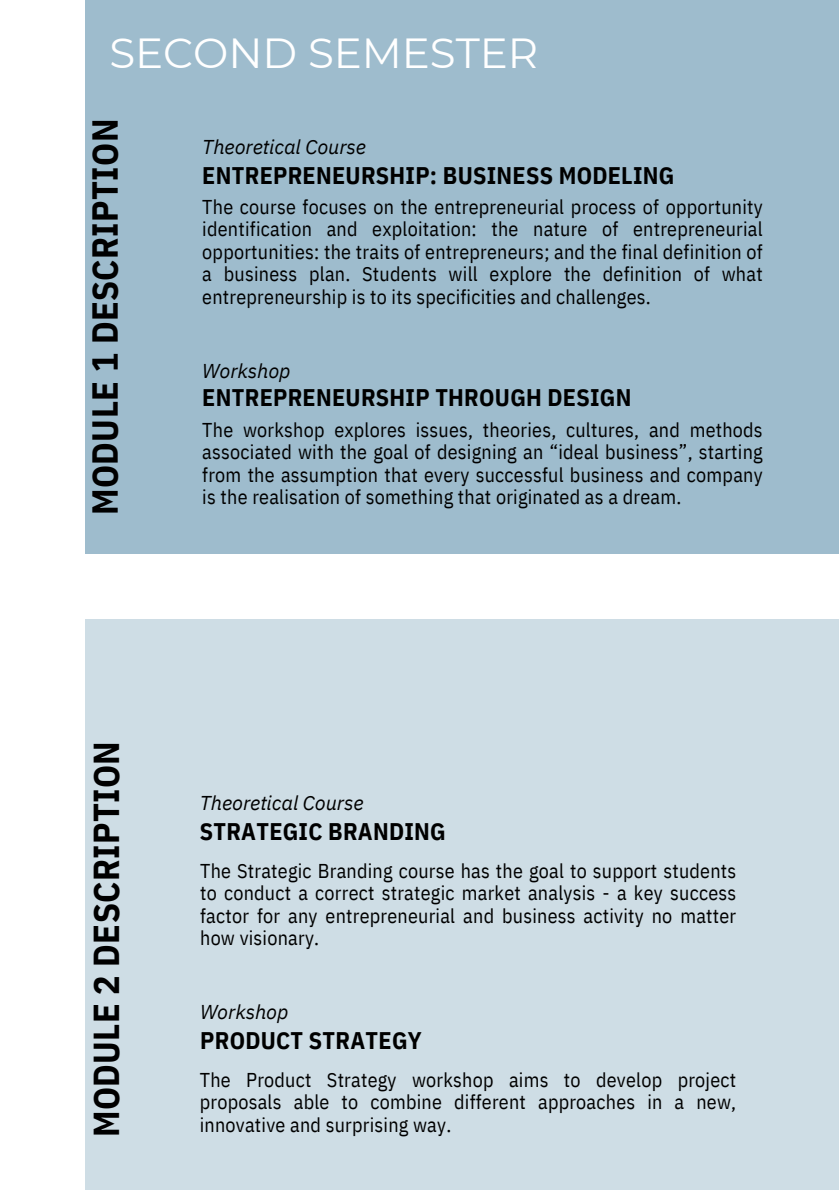
<style>
.page{position:relative;width:839px;height:1191px;background:#fff}
.page>*{position:absolute;margin:0;border:0;box-sizing:border-box;transform-origin:0 0}
.t1{font:42px "Montserrat";color:#fff}
.t2{font:700 36px "IBM Plex Sans Cond";letter-spacing:.01em;color:#000}
.t3{font:700 24px "IBM Plex Sans Cond";letter-spacing:.01em;color:#000}
.t4{font:20px/22.4px "IBM Plex Sans Cond";letter-spacing:.01em;color:#000;text-align:justify}
.t5{font:italic 20px "IBM Plex Sans";letter-spacing:-.005em;color:#000}
</style>
<div class="page">
<div style="left:85px;top:0;width:753px;height:553px;background:#9ebccd"></div>
<div style="left:85px;top:619px;width:753px;height:571px;background:#cedde5"></div>
<p class="t1" style="left:109px;top:28px;width:430px">SECOND SEMESTER</p>
<p class="t2" style="left:81px;top:515px;width:398px;rotate:-90deg">MODULE 1 DESCRIPTION</p>
<h3 class="t5" style="left:202px;top:134px;width:165px">Theoretical Course</h3>
<h3 class="t3" style="left:202px;top:160px;width:473px">ENTREPRENEURSHIP: BUSINESS MODELING</h3>
<h3 class="t4" style="left:202px;top:195px;width:562px">The course focuses on the entrepreneurial process of opportunity identification and exploitation: the nature of entrepreneurial opportunities: the traits of entrepreneurs; and the final definition of a business plan. Students will explore the definition of what entrepreneurship is to its specificities and challenges.</h3>
<h2 class="t5" style="left:202px;top:357px;width:90px">Workshop</h2>
<h2 class="t3" style="left:202px;top:382px;width:430px">ENTREPRENEURSHIP THROUGH DESIGN</h2>
<h2 class="t4" style="left:202px;top:418px;width:562px">The workshop explores issues, theories, cultures, and methods associated with the goal of designing an “ideal business”, starting from the assumption that every successful business and company is the realisation of something that originated as a dream.</h2>
<p class="t2" style="left:82px;top:1137px;width:398px;rotate:-90deg">MODULE 2 DESCRIPTION</p>
<p class="t5" style="left:200px;top:790px;width:165px">Theoretical Course</p>
<h3 class="t3" style="left:200px;top:816px;width:247px">STRATEGIC BRANDING</h3>
<p class="t4" style="left:200px;top:859px;width:537px">The Strategic Branding course has the goal to support students to conduct a correct strategic market analysis - a key success factor for any entrepreneurial and business activity no matter how visionary.</p>
<h1 class="t5" style="left:200px;top:999px;width:90px">Workshop</h1>
<h1 class="t3" style="left:200px;top:1025px;width:223px">PRODUCT STRATEGY</h1>
<p class="t4" style="left:200px;top:1068px;width:538px">The Product Strategy workshop aims to develop project proposals able to combine different approaches in a new, innovative and surprising way.</p>
</div>
